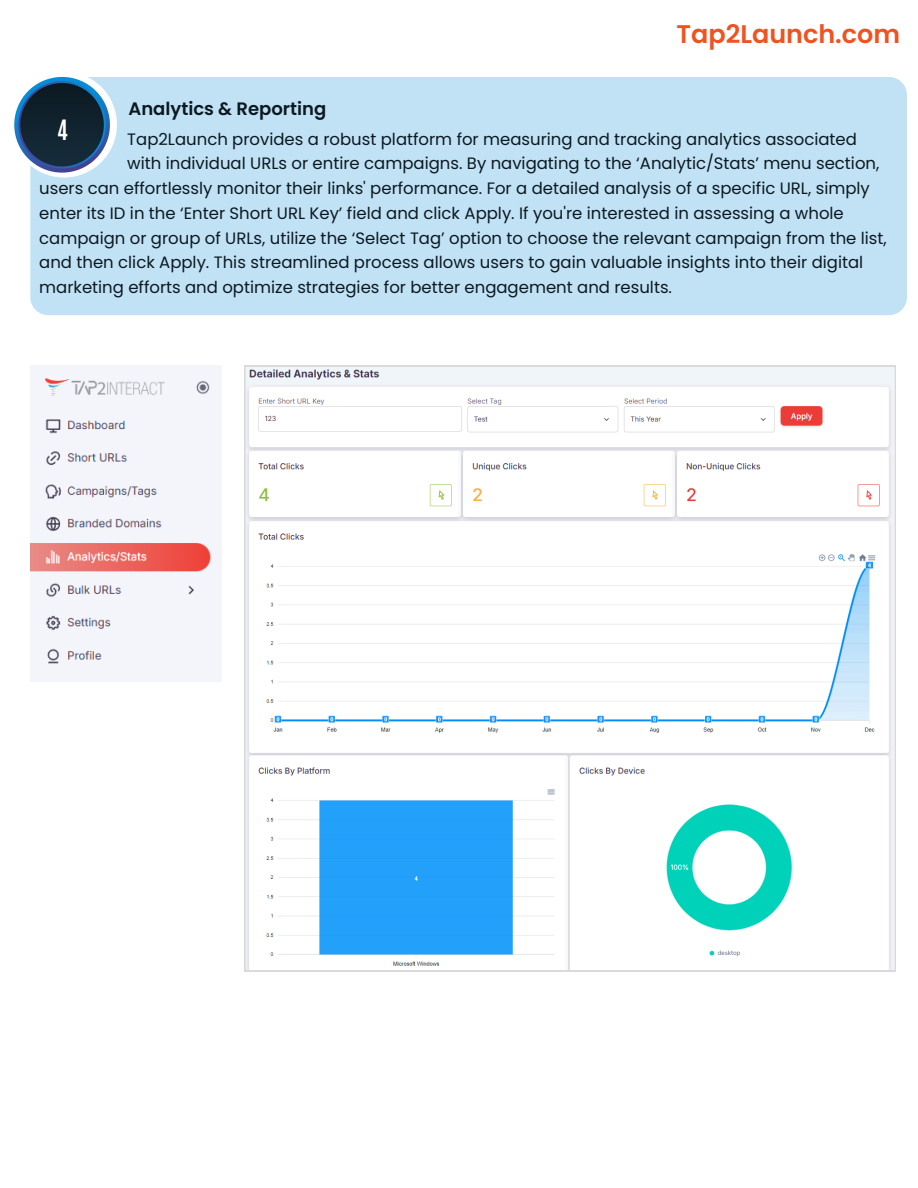
<style>
.page{position:relative;width:918px;height:1188px;background:#fff}
.page>*{position:absolute;margin:0;border:0;box-sizing:border-box;transform-origin:0 0}
.t1{font:600 25.5px "Poppins";color:#ee5321}
.t2{font:700 23.4px "Antonio";color:#fff}
.t3{font:600 18px "Poppins";color:#0c1921}
.t4{font:16.5px "Poppins";color:#0c1921}
</style>
<div class="page">
<div style="left:30px;top:77px;width:877px;height:238px;background:#c1e2f5;border-radius:18px"></div>
<div style="left:11px;top:72px;width:106px;height:106px;background:#fff;border-radius:50%"></div>
<svg style="left:14px;top:77px;width:96px;height:96px"></svg>
<svg style="left:244px;top:366px;width:652px;height:605px"></svg>
<img style="left:30px;top:366px;width:192px;height:316px">
<h3 class="t1" style="left:676px;top:16px;width:225px">Tap2Launch.com</h3>
<p class="t3" style="left:129px;top:96px;width:199px">Analytics &amp; Reporting</p>
<p class="t2" style="left:57px;top:113px;width:12px">4</p>
<p class="t4" style="left:127px;top:127px;width:731px">Tap2Launch provides a robust platform for measuring and tracking analytics associated</p>
<p class="t4" style="left:127px;top:152px;width:754px">with individual URLs or entire campaigns. By navigating to the ‘Analytic/Stats’ menu section,</p>
<p class="t4" style="left:39px;top:177px;width:832px">users can effortlessly monitor their links' performance. For a detailed analysis of a specific URL, simply</p>
<p class="t4" style="left:39px;top:202px;width:806px">enter its ID in the ‘Enter Short URL Key’ field and click Apply. If you're interested in assessing a whole</p>
<p class="t4" style="left:39px;top:226px;width:849px">campaign or group of URLs, utilize the ‘Select Tag’ option to choose the relevant campaign from the list,</p>
<p class="t4" style="left:39px;top:251px;width:826px">and then click Apply. This streamlined process allows users to gain valuable insights into their digital</p>
<p class="t4" style="left:39px;top:276px;width:634px">marketing efforts and optimize strategies for better engagement and results.</p>
</div>
